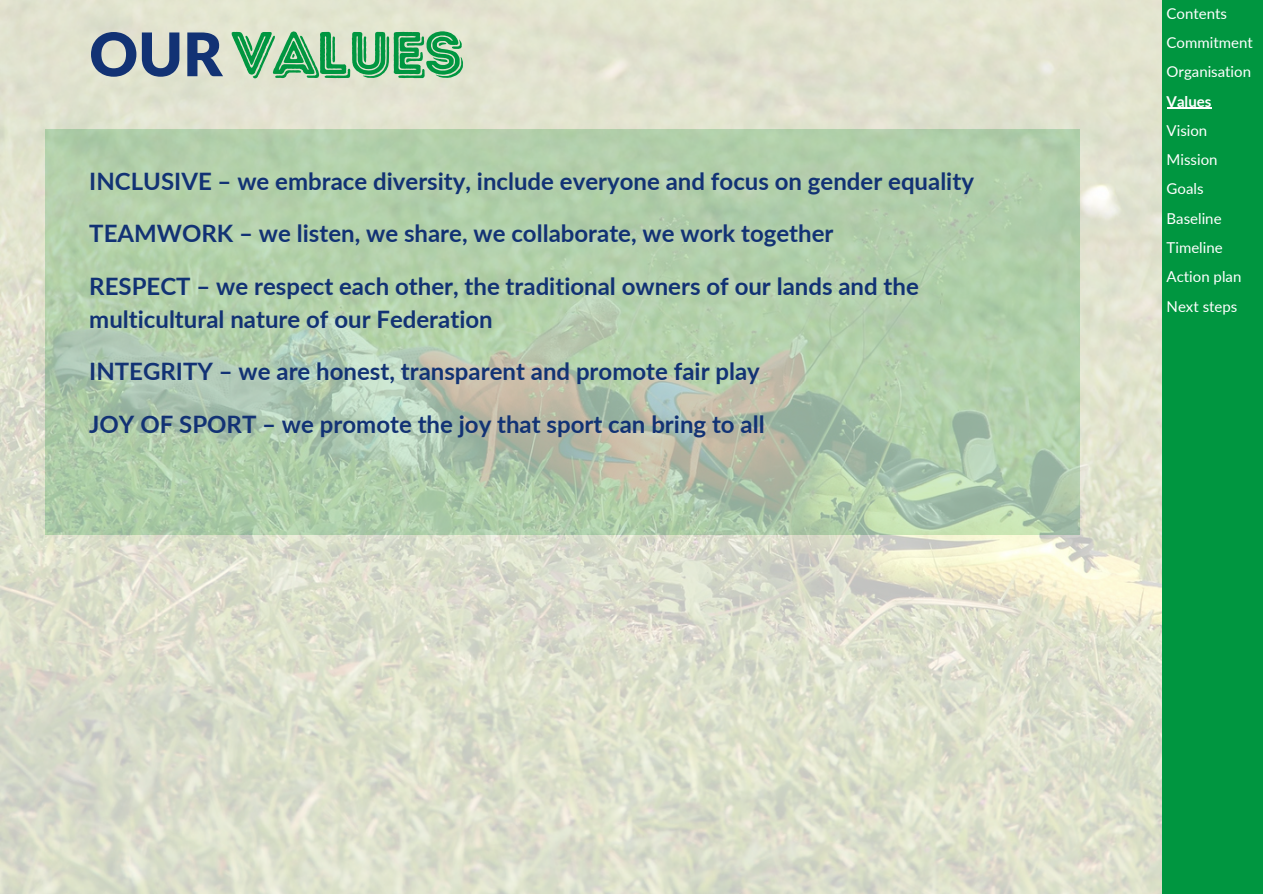
<style>
.page{position:relative;width:1263px;height:894px;background:#fff}
.page>*{position:absolute;margin:0;border:0;box-sizing:border-box;transform-origin:0 0}
.t1{font:60px "Intro Rust Base Line Shade";color:#009640}
.t2{font:900 60px "Lato";color:#123274}
.t3{font:700 24px/32.7px "Lato";color:#123274}
.t4{font:15px "Lato";color:#fff}
.t5{font:700 15px "Lato";color:#fff}
</style>
<div class="page">
<img style="left:0;top:0;width:1162px;height:893px">
<div style="left:1162px;top:0;width:101px;height:893px;background:#009640"></div>
<hr style="left:1167px;top:108px;width:44px;height:1px;background:#fff">
<p class="t2" style="left:89px;top:17px;width:135px">OUR</p>
<p class="t1" style="left:232px;top:17px;width:232px">VALUES</p>
<p class="t3" style="left:89px;top:164px;width:886px">INCLUSIVE – we embrace diversity, include everyone and focus on gender equality</p>
<p class="t3" style="left:89px;top:216px;width:746px">TEAMWORK – we listen, we share, we collaborate, we work together</p>
<p class="t3" style="left:89px;top:269px;width:831px">RESPECT – we respect each other, the traditional owners of our lands and the multicultural nature of our Federation</p>
<p class="t3" style="left:89px;top:354px;width:672px">INTEGRITY – we are honest, transparent and promote fair play</p>
<p class="t3" style="left:89px;top:407px;width:677px">JOY OF SPORT – we promote the joy that sport can bring to all</p>
<p class="t4" style="left:1167px;top:4px;width:62px">Contents</p>
<h1 class="t4" style="left:1167px;top:33px;width:88px">Commitment</h1>
<h2 class="t4" style="left:1167px;top:62px;width:86px">Organisation</h2>
<h3 class="t5" style="left:1167px;top:92px;width:46px">Values</h3>
<h3 class="t4" style="left:1167px;top:121px;width:42px">Vision</h3>
<h3 class="t4" style="left:1167px;top:150px;width:52px">Mission</h3>
<h3 class="t4" style="left:1167px;top:179px;width:38px">Goals</h3>
<h3 class="t4" style="left:1167px;top:209px;width:56px">Baseline</h3>
<p class="t4" style="left:1167px;top:238px;width:58px">Timeline</p>
<p class="t4" style="left:1167px;top:267px;width:76px">Action plan</p>
<p class="t4" style="left:1167px;top:296px;width:72px">Next steps</p>
</div>
